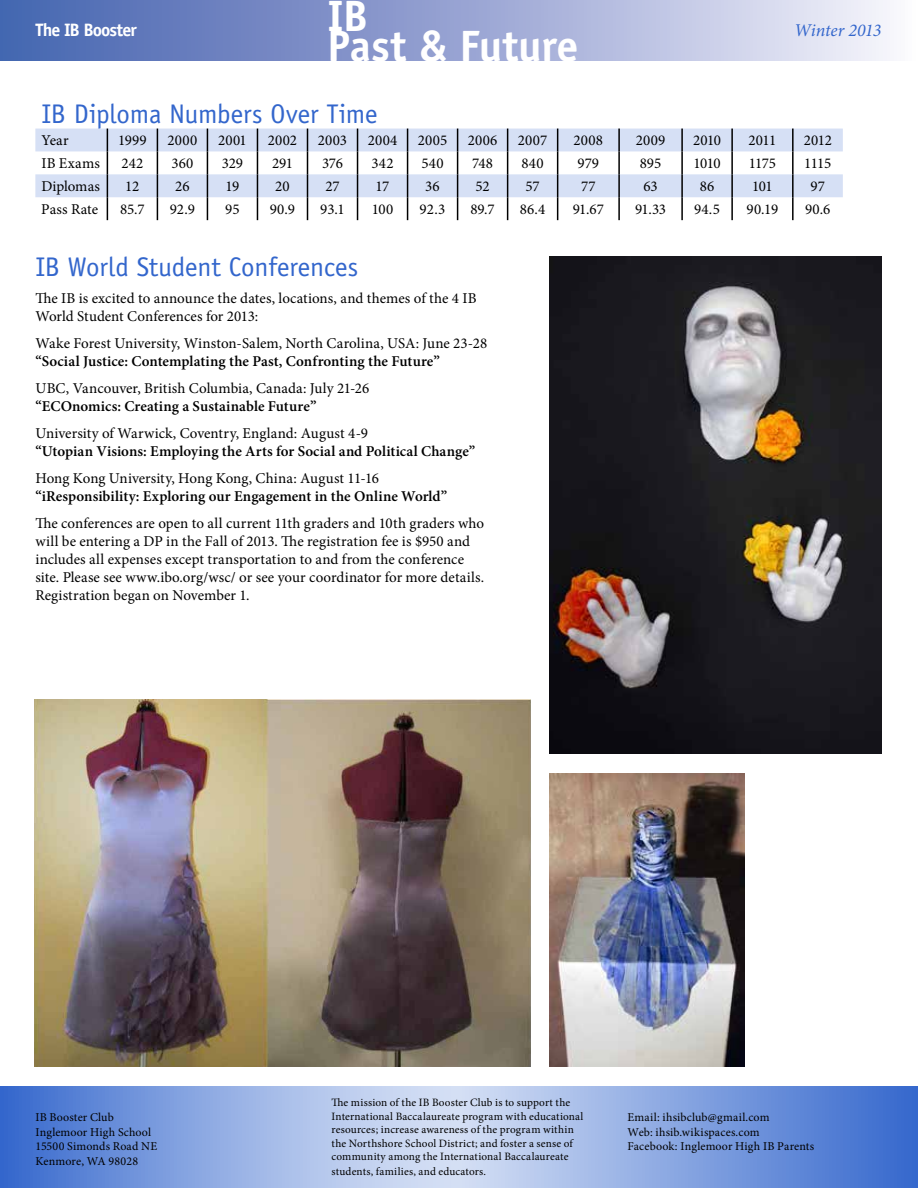
<style>
.page{position:relative;width:918px;height:1188px;background:#fff}
.page>*{position:absolute;margin:0;border:0;box-sizing:border-box;transform-origin:0 0}
.t1{font:700 43.95px "Officina Sans";letter-spacing:-.01em;color:#fff}
.t2{font:27px "Officina Sans";letter-spacing:-.005em;color:#36c}
.t3{font:700 18px "Officina Sans";letter-spacing:-.05em;color:#fff}
.t4{font:italic 18px "Minion Pro";letter-spacing:-.01em;color:#36c}
.t5{font:15px/18px "Minion Pro";color:#000}
.t6{font:600 15px "Minion Pro";letter-spacing:.005em;color:#000}
.t7{font:12px/14.4px "Minion Pro";letter-spacing:.01em;color:#000}
.t8{font:11.25px/13.6px "Minion Pro";letter-spacing:.015em;color:#000}
</style>
<div class="page">
<div style="left:0;top:0;width:918px;height:61px;background:linear-gradient(to right,#405ead,#f5f2fb)"></div>
<svg style="left:0;top:1087px;width:918px;height:100px"></svg>
<svg style="left:35px;top:129px;width:808px;height:68px;fill:#d6e0f5"></svg>
<hr style="left:618px;top:129px;width:2px;height:22px;background:#000">
<hr style="left:681px;top:129px;width:2px;height:22px;background:#000">
<hr style="left:731px;top:129px;width:2px;height:22px;background:#000">
<hr style="left:792px;top:129px;width:2px;height:22px;background:#000">
<hr style="left:618px;top:151px;width:2px;height:23px;background:#000">
<hr style="left:681px;top:151px;width:2px;height:23px;background:#000">
<hr style="left:731px;top:151px;width:2px;height:23px;background:#000">
<hr style="left:792px;top:151px;width:2px;height:23px;background:#000">
<hr style="left:618px;top:174px;width:2px;height:23px;background:#000">
<hr style="left:681px;top:174px;width:2px;height:23px;background:#000">
<hr style="left:731px;top:174px;width:2px;height:23px;background:#000">
<hr style="left:792px;top:174px;width:2px;height:23px;background:#000">
<svg style="left:107px;top:129px;width:1px;height:91px"></svg>
<svg style="left:157px;top:129px;width:1px;height:91px"></svg>
<svg style="left:207px;top:129px;width:1px;height:91px"></svg>
<svg style="left:257px;top:129px;width:1px;height:91px"></svg>
<svg style="left:307px;top:129px;width:1px;height:91px"></svg>
<svg style="left:357px;top:129px;width:1px;height:91px"></svg>
<svg style="left:407px;top:129px;width:1px;height:91px"></svg>
<svg style="left:457px;top:129px;width:1px;height:91px"></svg>
<svg style="left:507px;top:129px;width:1px;height:91px"></svg>
<svg style="left:557px;top:129px;width:1px;height:91px"></svg>
<hr style="left:618px;top:197px;width:2px;height:23px;background:#000">
<hr style="left:681px;top:197px;width:2px;height:23px;background:#000">
<hr style="left:731px;top:197px;width:2px;height:23px;background:#000">
<hr style="left:792px;top:197px;width:2px;height:23px;background:#000">
<img style="left:35px;top:700px;width:496px;height:367px">
<img style="left:550px;top:256px;width:331px;height:498px">
<img style="left:550px;top:773px;width:195px;height:294px">
<h1 class="t1" style="left:327px;top:-12px;width:42px">IB</h1>
<h1 class="t1" style="left:327px;top:19px;width:253px">Past &amp; Future</h1>
<p class="t3" style="left:35px;top:18px;width:103px">The IB Booster</p>
<p class="t4" style="left:794px;top:18px;width:89px">Winter 2013</p>
<h2 class="t2" style="left:41px;top:98px;width:338px">IB Diploma Numbers Over Time</h2>
<p class="t5" style="left:41px;top:132px;width:29px">Year</p>
<p class="t5" style="left:118px;top:132px;width:30px">1999</p>
<p class="t5" style="left:168px;top:132px;width:31px">2000</p>
<p class="t5" style="left:218px;top:132px;width:30px">2001</p>
<p class="t5" style="left:268px;top:132px;width:31px">2002</p>
<p class="t5" style="left:318px;top:132px;width:31px">2003</p>
<p class="t5" style="left:368px;top:132px;width:31px">2004</p>
<p class="t5" style="left:418px;top:132px;width:31px">2005</p>
<p class="t5" style="left:468px;top:132px;width:31px">2006</p>
<p class="t5" style="left:518px;top:132px;width:31px">2007</p>
<p class="t5" style="left:574px;top:132px;width:31px">2008</p>
<p class="t5" style="left:636px;top:132px;width:31px">2009</p>
<p class="t5" style="left:693px;top:132px;width:29px">2010</p>
<p class="t5" style="left:749px;top:132px;width:29px">2011</p>
<p class="t5" style="left:804px;top:132px;width:30px">2012</p>
<p class="t5" style="left:41px;top:155px;width:60px">IB Exams</p>
<p class="t5" style="left:121px;top:155px;width:23px">242</p>
<p class="t5" style="left:171px;top:155px;width:23px">360</p>
<p class="t5" style="left:222px;top:155px;width:23px">329</p>
<p class="t5" style="left:272px;top:155px;width:22px">291</p>
<p class="t5" style="left:322px;top:155px;width:22px">376</p>
<p class="t5" style="left:371px;top:155px;width:24px">342</p>
<p class="t5" style="left:421px;top:155px;width:24px">540</p>
<p class="t5" style="left:472px;top:155px;width:22px">748</p>
<p class="t5" style="left:522px;top:155px;width:24px">840</p>
<p class="t5" style="left:578px;top:155px;width:23px">979</p>
<p class="t5" style="left:640px;top:155px;width:23px">895</p>
<p class="t5" style="left:694px;top:155px;width:29px">1010</p>
<p class="t5" style="left:749px;top:155px;width:29px">1175</p>
<p class="t5" style="left:804px;top:155px;width:28px">1115</p>
<p class="t5" style="left:41px;top:178px;width:60px">Diplomas</p>
<p class="t5" style="left:125px;top:178px;width:16px">12</p>
<p class="t5" style="left:175px;top:178px;width:16px">26</p>
<p class="t5" style="left:225px;top:178px;width:16px">19</p>
<p class="t5" style="left:275px;top:178px;width:16px">20</p>
<p class="t5" style="left:325px;top:178px;width:16px">27</p>
<p class="t5" style="left:376px;top:178px;width:15px">17</p>
<p class="t5" style="left:425px;top:178px;width:16px">36</p>
<p class="t5" style="left:476px;top:178px;width:15px">52</p>
<p class="t5" style="left:526px;top:178px;width:16px">57</p>
<p class="t5" style="left:581px;top:178px;width:16px">77</p>
<p class="t5" style="left:643px;top:178px;width:16px">63</p>
<p class="t5" style="left:700px;top:178px;width:16px">86</p>
<p class="t5" style="left:752px;top:178px;width:22px">101</p>
<p class="t5" style="left:811px;top:178px;width:16px">97</p>
<p class="t5" style="left:41px;top:200px;width:58px">Pass Rate</p>
<p class="t5" style="left:120px;top:200px;width:26px">85.7</p>
<p class="t5" style="left:170px;top:200px;width:27px">92.9</p>
<p class="t5" style="left:225px;top:200px;width:16px">95</p>
<p class="t5" style="left:270px;top:200px;width:27px">90.9</p>
<p class="t5" style="left:320px;top:200px;width:26px">93.1</p>
<p class="t5" style="left:372px;top:200px;width:23px">100</p>
<p class="t5" style="left:420px;top:200px;width:27px">92.3</p>
<p class="t5" style="left:470px;top:200px;width:26px">89.7</p>
<p class="t5" style="left:520px;top:200px;width:27px">86.4</p>
<p class="t5" style="left:573px;top:200px;width:33px">91.67</p>
<p class="t5" style="left:635px;top:200px;width:33px">91.33</p>
<p class="t5" style="left:694px;top:200px;width:27px">94.5</p>
<p class="t5" style="left:747px;top:200px;width:33px">90.19</p>
<p class="t5" style="left:805px;top:200px;width:27px">90.6</p>
<h2 class="t2" style="left:35px;top:252px;width:325px">IB World Student Conferences</h2>
<p class="t5" style="left:35px;top:290px;width:443px">The IB is excited to announce the dates, locations, and themes of the 4 IB<br>World Student Conferences for 2013:</p>
<p class="t5" style="left:35px;top:335px;width:453px">Wake Forest University, Winston-Salem, North Carolina, USA: June 23-28</p>
<p class="t6" style="left:35px;top:351px;width:406px">“Social Justice: Contemplating the Past, Confronting the Future”</p>
<p class="t5" style="left:35px;top:380px;width:336px">UBC, Vancouver, British Columbia, Canada: July 21-26</p>
<p class="t6" style="left:35px;top:396px;width:283px">“ECOnomics: Creating a Sustainable Future”</p>
<p class="t5" style="left:35px;top:425px;width:334px">University of Warwick, Coventry, England: August 4-9</p>
<p class="t6" style="left:35px;top:441px;width:442px">“Utopian Visions: Employing the Arts for Social and Political Change”</p>
<p class="t5" style="left:35px;top:470px;width:345px">Hong Kong University, Hong Kong, China: August 11-16</p>
<p class="t6" style="left:35px;top:486px;width:413px">“iResponsibility: Exploring our Engagement in the Online World”</p>
<p class="t5" style="left:35px;top:515px;width:450px">The conferences are open to all current 11th graders and 10th graders who will be entering a DP in the Fall of 2013. The registration fee is $950 and includes all expenses except transportation to and from the conference site. Please see www.ibo.org/wsc/ or see your coordinator for more details.<br>Registration began on November 1.</p>
<p class="t7" style="left:35px;top:1110px;width:123px">IB Booster Club<br>Inglemoor High School<br>15500 Simonds Road NE<br>Kenmore, WA 98028</p>
<p class="t8" style="left:331px;top:1096px;width:253px">The mission of the IB Booster Club is to support the International Baccalaureate program with educational resources; increase awareness of the program within the Northshore School District; and foster a sense of community among the International Baccalaureate students, families, and educators.</p>
<p class="t7" style="left:628px;top:1110px;width:188px">Email: ihsibclub@gmail.com<br>Web: ihsib.wikispaces.com<br>Facebook: Inglemoor High IB Parents</p>
</div>
